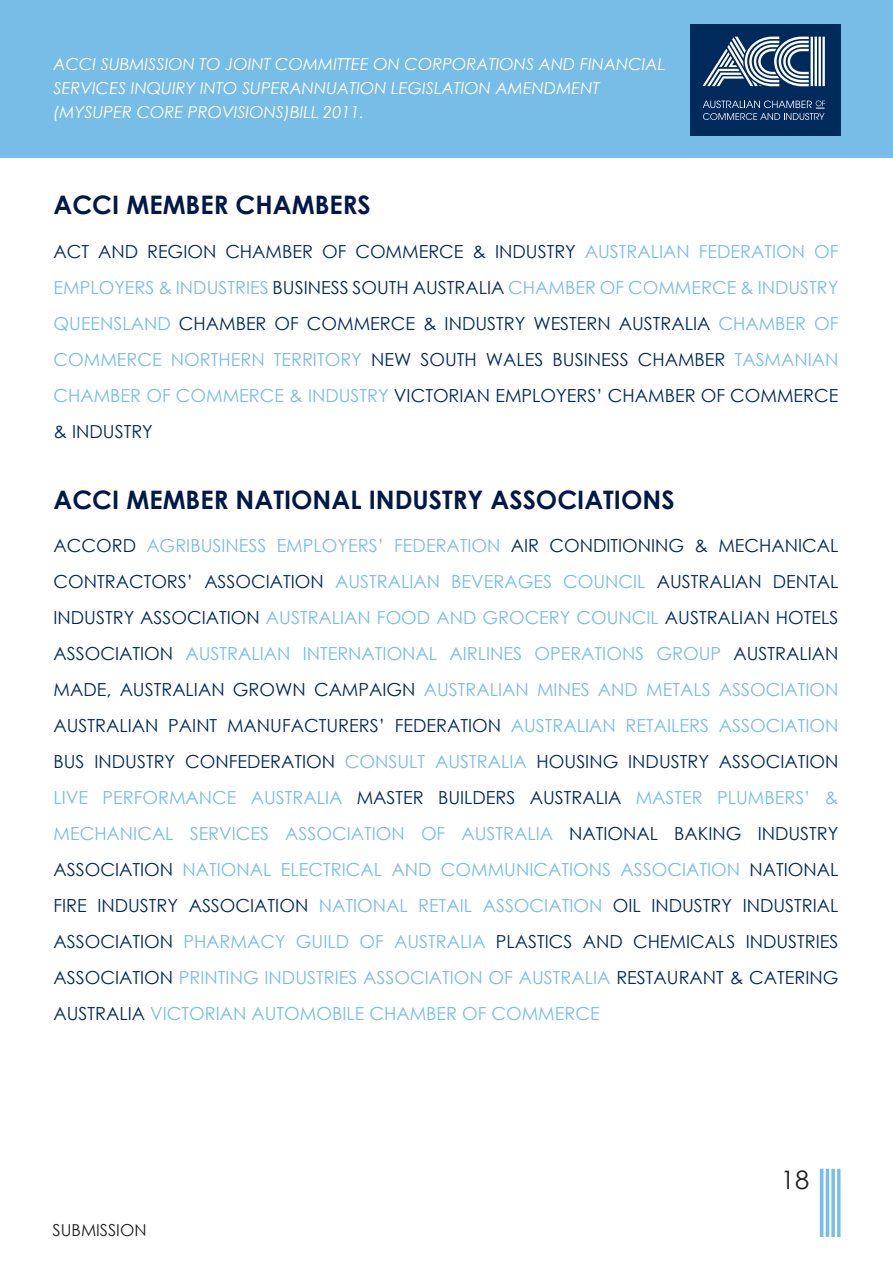
<style>
.page{position:relative;width:893px;height:1263px;background:#fff}
.page>*{position:absolute;margin:0;border:0;box-sizing:border-box;transform-origin:0 0}
.t1{font:700 25.5px "Century Gothic";color:#001948}
.t2{font:25.5px "Century Gothic";color:#231f20}
.t3{font:18px/36px "Century Gothic";color:#78bde8;text-align:justify}
.t4{font:18px/36px "Century Gothic";color:#00295c;text-align:justify}
.t5{font:italic 16.5px/24px "Century Gothic";color:#fff}
.t6{font:16.5px "Century Gothic";color:#231f20}
.s1{color:#78bde8}
.s2{color:#00295c}
</style>
<div class="page">
<img style="left:819px;top:1168px;width:22px;height:69px">
<div style="left:0;top:0;width:893px;height:157px;background:#78bde8"></div>
<div style="left:690px;top:24px;width:150px;height:112px;background:#00295c"></div>
<svg style="left:703px;top:101px;width:122px;height:19px"></svg>
<svg style="left:702px;top:37px;width:123px;height:49px"></svg>
<p class="t5" style="left:54px;top:52px;width:613px">ACCI SUBMISSION TO JOINT COMMITTEE ON CORPORATIONS AND FINANCIAL<br>SERVICES INQUIRY INTO SUPERANNUATION LEGISLATION AMENDMENT (MYSUPER CORE PROVISIONS)BILL 2011.</p>
<p class="t1" style="left:54px;top:186px;width:319px">ACCI MEMBER CHAMBERS</p>
<p class="t4" style="left:54px;top:233px;width:786px">ACT AND REGION CHAMBER OF COMMERCE &amp; INDUSTRY <span class="s1">AUSTRALIAN FEDERATION OF EMPLOYERS &amp; INDUSTRIES</span> BUSINESS SOUTH AUSTRALIA <span class="s1">CHAMBER OF COMMERCE &amp; INDUSTRY QUEENSLAND</span> CHAMBER OF COMMERCE &amp; INDUSTRY WESTERN AUSTRALIA <span class="s1">CHAMBER OF COMMERCE NORTHERN TERRITORY</span> NEW SOUTH WALES BUSINESS CHAMBER <span class="s1">TASMANIAN CHAMBER OF COMMERCE &amp; INDUSTRY</span> VICTORIAN EMPLOYERS’ CHAMBER OF COMMERCE &amp; INDUSTRY</p>
<p class="t1" style="left:54px;top:480px;width:623px">ACCI MEMBER NATIONAL INDUSTRY ASSOCIATIONS</p>
<p class="t3" style="left:54px;top:527px;width:786px"><span class="s2">ACCORD</span> AGRIBUSINESS EMPLOYERS’ FEDERATION <span class="s2">AIR CONDITIONING &amp; MECHANICAL CONTRACTORS’ ASSOCIATION</span> AUSTRALIAN BEVERAGES COUNCIL <span class="s2">AUSTRALIAN DENTAL INDUSTRY ASSOCIATION</span> AUSTRALIAN FOOD AND GROCERY COUNCIL <span class="s2">AUSTRALIAN HOTELS ASSOCIATION</span> AUSTRALIAN INTERNATIONAL AIRLINES OPERATIONS GROUP <span class="s2">AUSTRALIAN MADE, AUSTRALIAN GROWN CAMPAIGN</span> AUSTRALIAN MINES AND METALS ASSOCIATION <span class="s2">AUSTRALIAN PAINT MANUFACTURERS’ FEDERATION</span> AUSTRALIAN RETAILERS ASSOCIATION <span class="s2">BUS INDUSTRY CONFEDERATION</span> CONSULT AUSTRALIA <span class="s2">HOUSING INDUSTRY ASSOCIATION </span>LIVE PERFORMANCE AUSTRALIA <span class="s2">MASTER BUILDERS AUSTRALIA</span> MASTER PLUMBERS’ &amp; MECHANICAL SERVICES ASSOCIATION OF AUSTRALIA <span class="s2">NATIONAL BAKING INDUSTRY ASSOCIATION</span> NATIONAL ELECTRICAL AND COMMUNICATIONS ASSOCIATION <span class="s2">NATIONAL FIRE INDUSTRY ASSOCIATION</span> NATIONAL RETAIL ASSOCIATION <span class="s2">OIL INDUSTRY INDUSTRIAL ASSOCIATION</span> PHARMACY GUILD OF AUSTRALIA <span class="s2">PLASTICS AND CHEMICALS INDUSTRIES ASSOCIATION</span> PRINTING INDUSTRIES ASSOCIATION OF AUSTRALIA <span class="s2">RESTAURANT &amp; CATERING AUSTRALIA</span> VICTORIAN AUTOMOBILE CHAMBER OF COMMERCE</p>
<p class="t6" style="left:52px;top:1219px;width:96px">SUBMISSION</p>
<h1 class="t2" style="left:781px;top:1162px;width:30px">18</h1>
</div>
